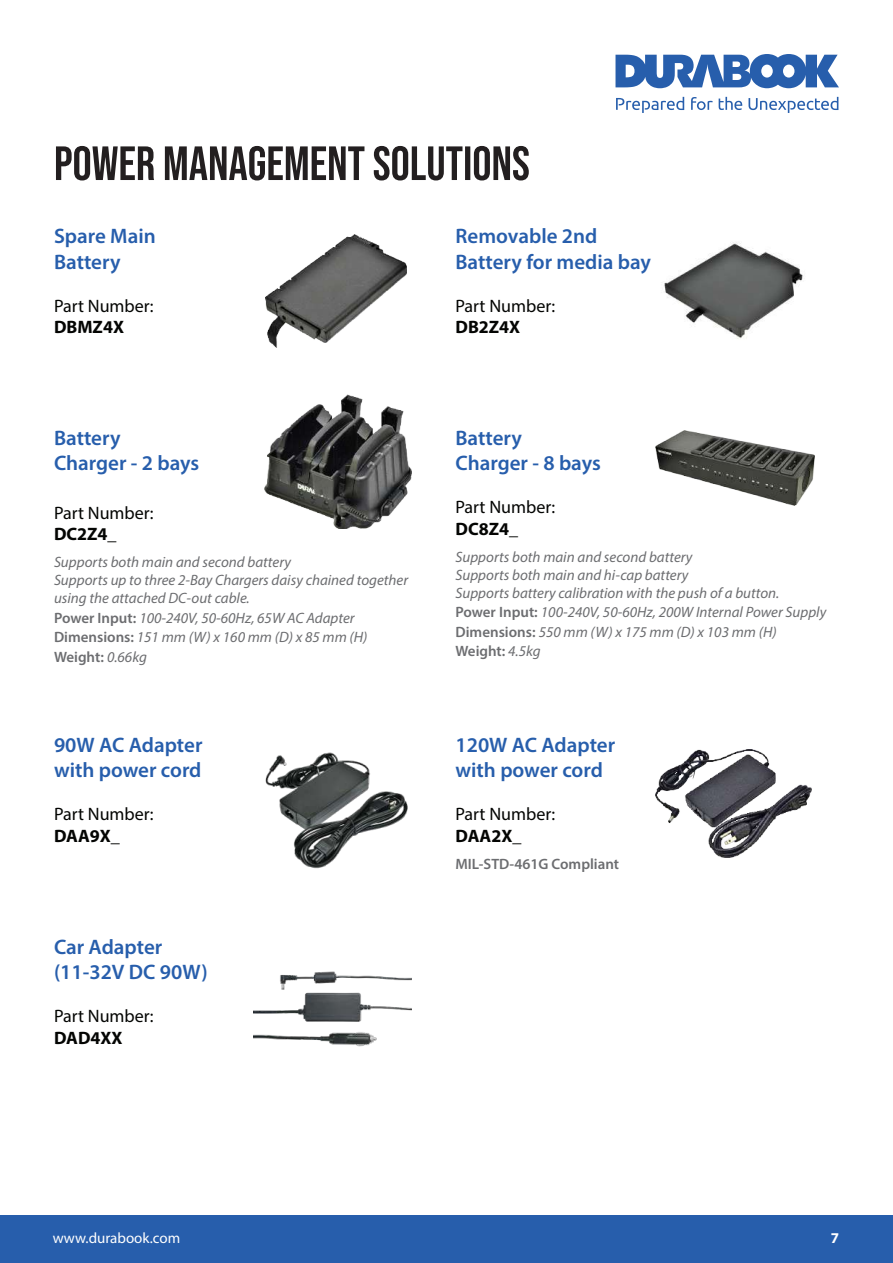
<style>
.page{position:relative;width:893px;height:1263px;background:#fff}
.page>*{position:absolute;margin:0;border:0;box-sizing:border-box;transform-origin:0 0}
.t1{font:600 21px/25.2px "Myriad Pro";color:#275eac}
.t2{font:18px "Myriad Pro";color:#040503}
.t3{font:700 18px "Myriad Pro";color:#040503}
.t4{font:italic 15px/18px "Myriad Pro";color:#6c6d70}
.t5{font:600 15px "Myriad Pro";color:#6c6d70}
.t6{font:15px "Myriad Pro";color:#fff}
.t7{font:700 15px "Myriad Pro";color:#fff}
.s1{font-weight:600;font-style:normal}
</style>
<div class="page">
<svg style="left:615px;top:54px;width:224px;height:34px"></svg>
<svg style="left:719px;top:97px;width:23px;height:13px"></svg>
<svg style="left:691px;top:97px;width:22px;height:13px"></svg>
<svg style="left:616px;top:97px;width:68px;height:16px"></svg>
<svg style="left:748px;top:97px;width:90px;height:16px"></svg>
<div style="left:0;top:1215px;width:893px;height:48px;background:#275eac"></div>
<svg style="left:56px;top:146px;width:473px;height:34px"></svg>
<img style="left:266px;top:234px;width:141px;height:113px">
<img style="left:664px;top:242px;width:139px;height:97px">
<img style="left:265px;top:395px;width:146px;height:133px">
<img style="left:265px;top:752px;width:143px;height:117px">
<img style="left:656px;top:750px;width:156px;height:107px">
<img style="left:254px;top:971px;width:157px;height:76px">
<img style="left:656px;top:431px;width:159px;height:74px">
<h1 class="t1" style="left:54px;top:223px;width:103px">Spare Main<br>Battery</h1>
<p class="t2" style="left:54px;top:295px;width:101px">Part Number:</p>
<p class="t3" style="left:54px;top:315px;width:72px">DBMZ4X</p>
<h1 class="t1" style="left:54px;top:425px;width:147px">Battery<br>Charger - 2 bays</h1>
<p class="t2" style="left:54px;top:502px;width:101px">Part Number:</p>
<p class="t3" style="left:54px;top:522px;width:64px">DC2Z4_</p>
<p class="t4" style="left:54px;top:553px;width:356px">Supports both main and second battery<br>Supports up to three 2-Bay Chargers daisy chained together using the attached DC-out cable.</p>
<p class="t4" style="left:54px;top:608px;width:315px;line-height:19.5px"><span class="s1">Power Input:</span> 100-240V, 50-60Hz, 65W AC Adapter<br><span class="s1">Dimensions:</span> 151 mm (W) x 160 mm (D) x 85 mm (H)<br><span class="s1">Weight:</span> 0.66kg</p>
<h1 class="t1" style="left:54px;top:732px;width:150px">90W AC Adapter with power cord</h1>
<p class="t2" style="left:54px;top:803px;width:101px">Part Number:</p>
<p class="t3" style="left:54px;top:824px;width:67px">DAA9X_</p>
<h1 class="t1" style="left:54px;top:933px;width:155px">Car Adapter (11-32V DC 90W)</h1>
<p class="t2" style="left:54px;top:1005px;width:101px">Part Number:</p>
<p class="t3" style="left:54px;top:1026px;width:70px">DAD4XX</p>
<h1 class="t1" style="left:455px;top:223px;width:197px">Removable 2nd<br>Battery for media bay</h1>
<p class="t2" style="left:455px;top:295px;width:101px">Part Number:</p>
<p class="t3" style="left:455px;top:315px;width:66px">DB2Z4X</p>
<h1 class="t1" style="left:455px;top:425px;width:147px">Battery<br>Charger - 8 bays</h1>
<p class="t2" style="left:455px;top:496px;width:101px">Part Number:</p>
<p class="t3" style="left:455px;top:517px;width:64px">DC8Z4_</p>
<p class="t4" style="left:455px;top:548px;width:325px">Supports both main and second battery<br>Supports both main and hi-cap battery<br>Supports battery calibration with the push of a button.</p>
<p class="t4" style="left:455px;top:602px;width:372px;line-height:19.5px"><span class="s1">Power Input:</span> 100-240V, 50-60Hz, 200W Internal Power Supply<br><span class="s1">Dimensions:</span> 550 mm (W) x 175 mm (D) x 103 mm (H)<br><span class="s1">Weight:</span> 4.5kg</p>
<h1 class="t1" style="left:455px;top:732px;width:161px">120W AC Adapter with power cord</h1>
<p class="t2" style="left:455px;top:803px;width:101px">Part Number:</p>
<p class="t3" style="left:455px;top:824px;width:67px">DAA2X_</p>
<p class="t5" style="left:455px;top:854px;width:165px">MIL-STD-461G Compliant</p>
<p class="t6" style="left:53px;top:1228px;width:129px">www.durabook.com</p>
<p class="t7" style="left:831px;top:1228px;width:10px">7</p>
</div>
